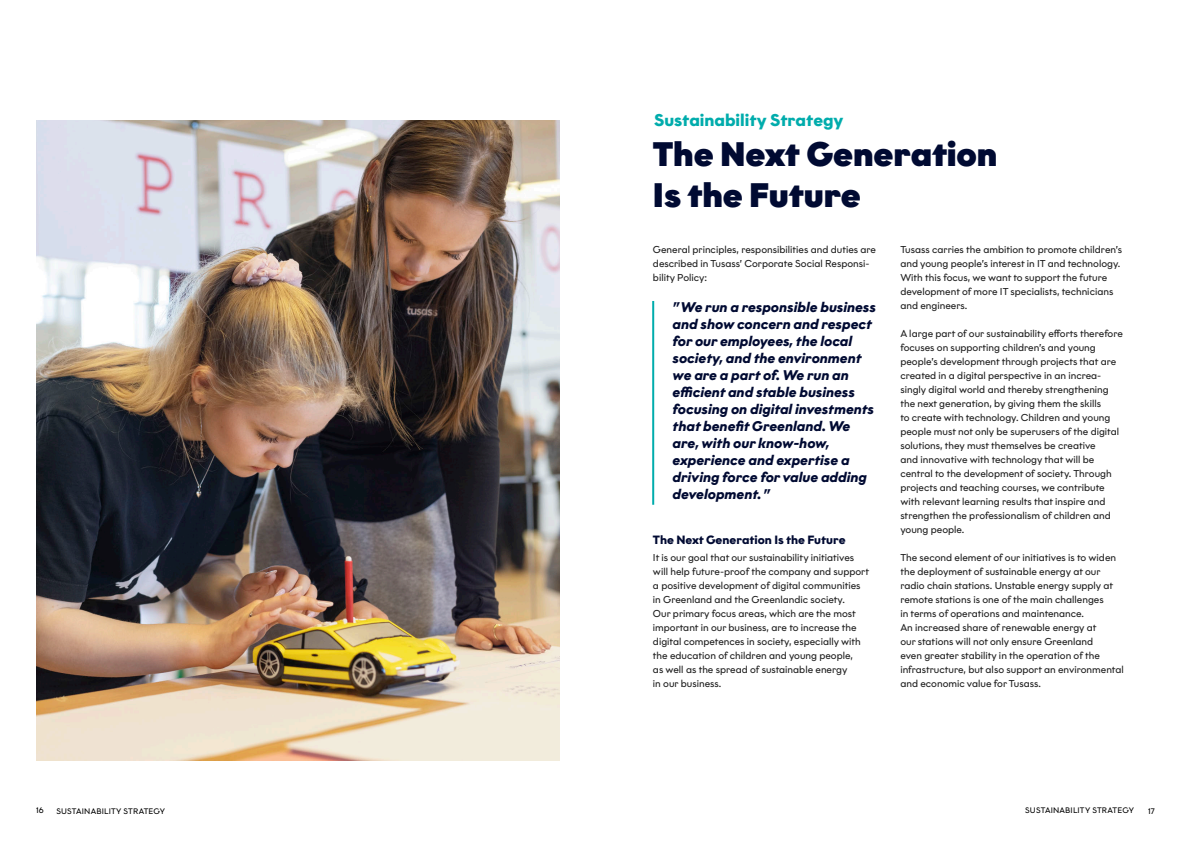
<style>
.page{position:relative;width:1191px;height:842px;background:#fff}
.page>*{position:absolute;margin:0;border:0;box-sizing:border-box;transform-origin:0 0}
.t1{font:900 34px/40.8px "Graphit";letter-spacing:-.005em;color:#000a32}
.t2{font:700 17px "Graphit";color:#00acac}
.t3{font:italic 700 14px/17px "Graphit";color:#000a32}
.t4{font:700 12px "Graphit";color:#000a32}
.t5{font:10px/14px "Graphit";color:#212121}
.t6{font:8px "Graphit";letter-spacing:.02em;color:#000}
</style>
<div class="page">
<hr style="left:652px;top:301px;width:2px;height:204px;background:#00acac">
<img style="left:36px;top:121px;width:523px;height:640px">
<h2 class="t2" style="left:654px;top:110px;width:191px">Sustainability Strategy</h2>
<h1 class="t1" style="left:653px;top:133px;width:346px">The Next Generation<br>Is the Future</h1>
<p class="t5" style="left:653px;top:242px;width:225px">General principles, responsibilities and duties are described in Tusass’ Corporate Social Responsi&shy;bility Policy:</p>
<p class="t3" style="left:672px;top:298px;width:205px">”We run a responsible business and show concern and respect for our employees, the local society, and the environment we are a part of. We run an efficient and stable business focusing on digital investments that benefit Greenland. We are, with our know-how, experience and expertise a driving force for value adding development. ”</p>
<p class="t4" style="left:653px;top:532px;width:194px">The Next Generation Is the Future</p>
<p class="t5" style="left:653px;top:550px;width:217px">It is our goal that our sustainability initiatives will help future-proof the company and support a positive development of digital communities in Greenland and the Greenlandic society.<br>Our primary focus areas, which are the most important in our business, are to increase the digital competences in society, especially with the education of children and young people,<br>as well as the spread of sustainable energy<br>in our business.</p>
<p class="t5" style="left:900px;top:242px;width:223px">Tusass carries the ambition to promote children’s and young people’s interest in IT and technology.<br>With this focus, we want to support the future development of more IT specialists, technicians and engineers.</p>
<p class="t5" style="left:900px;top:326px;width:224px">A large part of our sustainability efforts therefore focuses on supporting children’s and young people’s development through projects that are created in a digital perspective in an increa&shy;singly digital world and thereby strengthening the next generation, by giving them the skills<br>to create with technology. Children and young people must not only be superusers of the digital solutions, they must themselves be creative<br>and innovative with technology that will be central to the development of society. Through projects and teaching courses, we contribute with relevant learning results that inspire and strengthen the professionalism of children and young people.</p>
<p class="t5" style="left:900px;top:550px;width:225px">The second element of our initiatives is to widen the deployment of sustainable energy at our radio chain stations. Unstable energy supply at remote stations is one of the main challenges<br>in terms of operations and maintenance.<br>An increased share of renewable energy at<br>our stations will not only ensure Greenland<br>even greater stability in the operation of the infrastructure, but also support an environmental and economic value for Tusass.</p>
<p class="t6" style="left:36px;top:805px;width:9px">16</p>
<p class="t6" style="left:56px;top:806px;width:110px">SUSTAINABILITY STRATEGY</p>
<p class="t6" style="left:1025px;top:805px;width:110px">SUSTAINABILITY STRATEGY</p>
<p class="t6" style="left:1148px;top:806px;width:8px">17</p>
</div>
